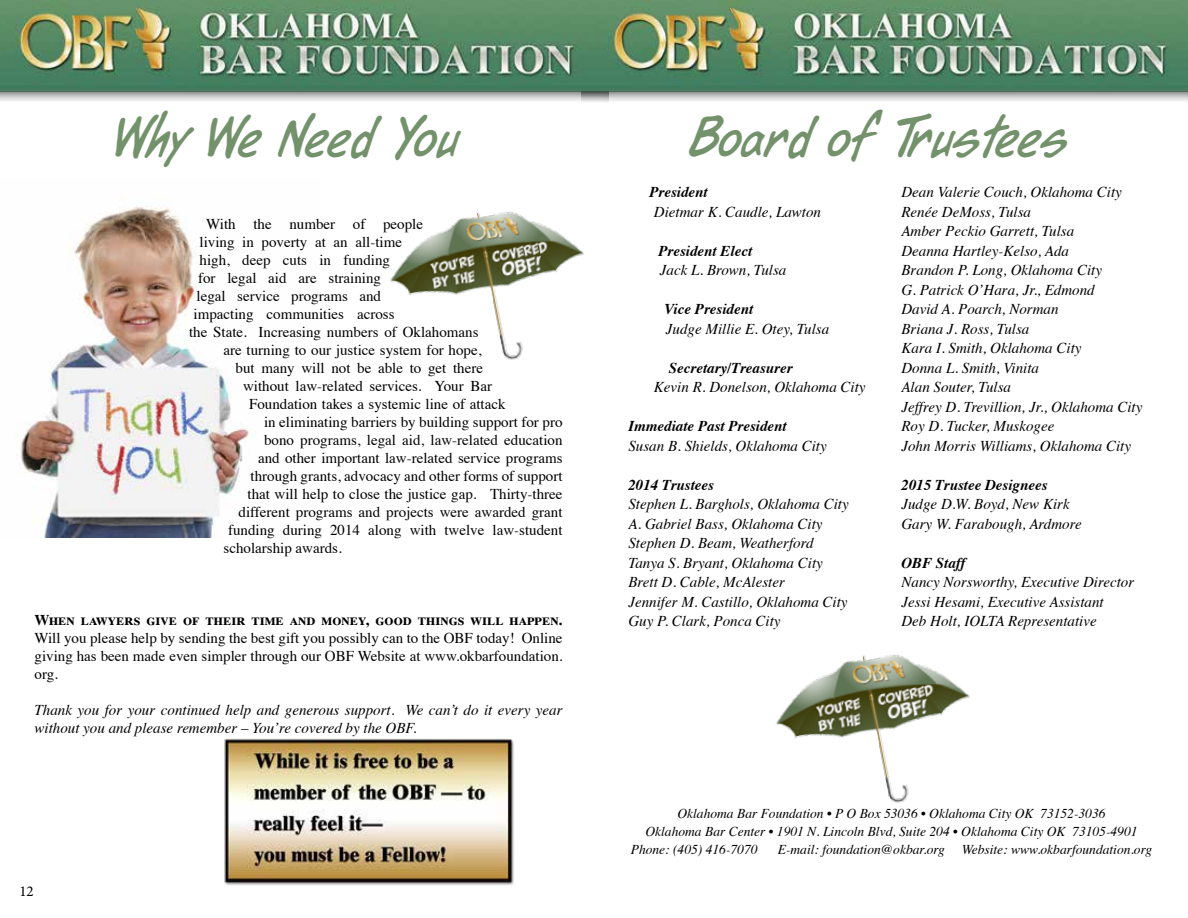
<style>
.page{position:relative;width:1188px;height:918px;background:#fff}
.page>*{position:absolute;margin:0;border:0;box-sizing:border-box;transform-origin:0 0}
.t1{font:49.5px "CC Dear Diary";color:#73926b}
.t2{font:italic 15px/19.5px "Times";color:#000}
.t3{font:15px/18px "Times";color:#000;text-align:justify}
.t4{font:italic 700 15px "Times";color:#000}
.t5{font:15px "Times Bold SC";color:#000}
.t6{font:15px "Minion Pro";color:#000}
.t7{font:italic 13.5px "Times";color:#000}
</style>
<div class="page">
<img style="left:20px;top:197px;width:229px;height:340px">
<img style="left:0;top:0;width:581px;height:101px">
<img style="left:390px;top:211px;width:194px;height:149px">
<img style="left:224px;top:739px;width:290px;height:146px">
<img style="left:581px;top:0;width:607px;height:102px">
<img style="left:776px;top:654px;width:194px;height:149px">
<h1 class="t1" style="left:113px;top:109px;width:349px">Why We Need You</h1>
<p class="t3" style="left:206px;top:213px;width:218px">With the number of people</p>
<p class="t3" style="left:200px;top:231px;width:204px">living in poverty at an all-time</p>
<p class="t3" style="left:200px;top:249px;width:192px">high, deep cuts in funding</p>
<p class="t3" style="left:198px;top:267px;width:185px">for legal aid are straining</p>
<p class="t3" style="left:197px;top:285px;width:186px">legal service programs and</p>
<p class="t3" style="left:194px;top:303px;width:202px">impacting communities across</p>
<p class="t3" style="left:189px;top:321px;width:291px">the State. Increasing numbers of Oklahomans</p>
<p class="t3" style="left:224px;top:339px;width:260px">are turning to our justice system for hope,</p>
<p class="t3" style="left:236px;top:357px;width:249px">but many will not be able to get there</p>
<p class="t3" style="left:243px;top:375px;width:251px">without law-related services. Your Bar</p>
<p class="t3" style="left:249px;top:393px;width:258px">Foundation takes a systemic line of attack</p>
<p class="t3" style="left:264px;top:411px;width:300px">in eliminating barriers by building support for pro</p>
<p class="t3" style="left:264px;top:429px;width:300px">bono programs, legal aid, law-related education</p>
<p class="t3" style="left:258px;top:447px;width:306px">and other important law-related service programs</p>
<p class="t3" style="left:251px;top:465px;width:314px">through grants, advocacy and other forms of support</p>
<p class="t3" style="left:248px;top:483px;width:317px">that will help to close the justice gap. Thirty-three</p>
<p class="t3" style="left:239px;top:501px;width:326px">different programs and projects were awarded grant</p>
<p class="t3" style="left:228px;top:519px;width:336px">funding during 2014 along with twelve law-student</p>
<p class="t3" style="left:224px;top:537px;width:120px">scholarship awards.</p>
<p class="t5" style="left:35px;top:611px;width:529px">When lawyers give of their time and money, good things will happen.</p>
<p class="t3" style="left:35px;top:627px;width:530px">Will you please help by sending the best gift you possibly can to the OBF today! Online giving has been made even simpler through our OBF Website at www.okbarfoundation. org.</p>
<p class="t2" style="left:35px;top:700px;width:530px;line-height:18px">Thank you for your continued help and generous support. We can’t do it every year without you and please remember – You’re covered by the OBF.</p>
<p class="t6" style="left:19px;top:882px;width:16px">12</p>
<h1 class="t1" style="left:691px;top:109px;width:382px">Board of Trustees</h1>
<p class="t4" style="left:649px;top:178px;width:60px">President</p>
<p class="t2" style="left:654px;top:201px;width:169px">Dietmar K. Caudle, Lawton</p>
<p class="t4" style="left:658px;top:236px;width:95px">President Elect</p>
<p class="t2" style="left:660px;top:259px;width:128px">Jack L. Brown, Tulsa</p>
<p class="t4" style="left:664px;top:295px;width:90px">Vice President</p>
<p class="t2" style="left:666px;top:318px;width:165px">Judge Millie E. Otey, Tulsa</p>
<p class="t4" style="left:669px;top:353px;width:125px">Secretary/Treasurer</p>
<p class="t2" style="left:654px;top:376px;width:213px">Kevin R. Donelson, Oklahoma City</p>
<p class="t4" style="left:628px;top:412px;width:160px">Immediate Past President</p>
<p class="t2" style="left:628px;top:435px;width:200px">Susan B. Shields, Oklahoma City</p>
<p class="t4" style="left:628px;top:470px;width:87px">2014 Trustees</p>
<p class="t2" style="left:628px;top:493px;width:222px">Stephen L. Barghols, Oklahoma City<br>A. Gabriel Bass, Oklahoma City<br>Stephen D. Beam, Weatherford<br>Tanya S. Bryant, Oklahoma City<br>Brett D. Cable, McAlester<br>Jennifer M. Castillo, Oklahoma City<br>Guy P. Clark, Ponca City</p>
<p class="t2" style="left:902px;top:181px;width:242px">Dean Valerie Couch, Oklahoma City<br>Renée DeMoss, Tulsa<br>Amber Peckio Garrett, Tulsa<br>Deanna Hartley-Kelso, Ada<br>Brandon P. Long, Oklahoma City<br>G. Patrick O’Hara, Jr., Edmond<br>David A. Poarch, Norman<br>Briana J. Ross, Tulsa<br>Kara I. Smith, Oklahoma City<br>Donna L. Smith, Vinita<br>Alan Souter, Tulsa<br>Jeffrey D. Trevillion, Jr., Oklahoma City<br>Roy D. Tucker, Muskogee<br>John Morris Williams, Oklahoma City</p>
<p class="t4" style="left:902px;top:470px;width:148px">2015 Trustee Designees</p>
<p class="t2" style="left:902px;top:493px;width:182px">Judge D.W. Boyd, New Kirk<br>Gary W. Farabough, Ardmore</p>
<p class="t4" style="left:902px;top:548px;width:66px">OBF Staff</p>
<p class="t2" style="left:902px;top:571px;width:234px">Nancy Norsworthy, Executive Director<br>Jessi Hesami, Executive Assistant<br>Deb Holt, IOLTA Representative</p>
<p class="t7" style="left:677px;top:801px;width:430px">Oklahoma Bar Foundation • P O Box 53036 • Oklahoma City OK 73152-3036</p>
<p class="t7" style="left:645px;top:819px;width:494px">Oklahoma Bar Center • 1901 N. Lincoln Blvd, Suite 204 • Oklahoma City OK 73105-4901</p>
<p class="t7" style="left:631px;top:837px;width:128px">Phone: (405) 416-7070</p>
<p class="t7" style="left:778px;top:837px;width:169px">E-mail: foundation@okbar.org</p>
<p class="t7" style="left:962px;top:837px;width:192px">Website: www.okbarfoundation.org</p>
</div>
